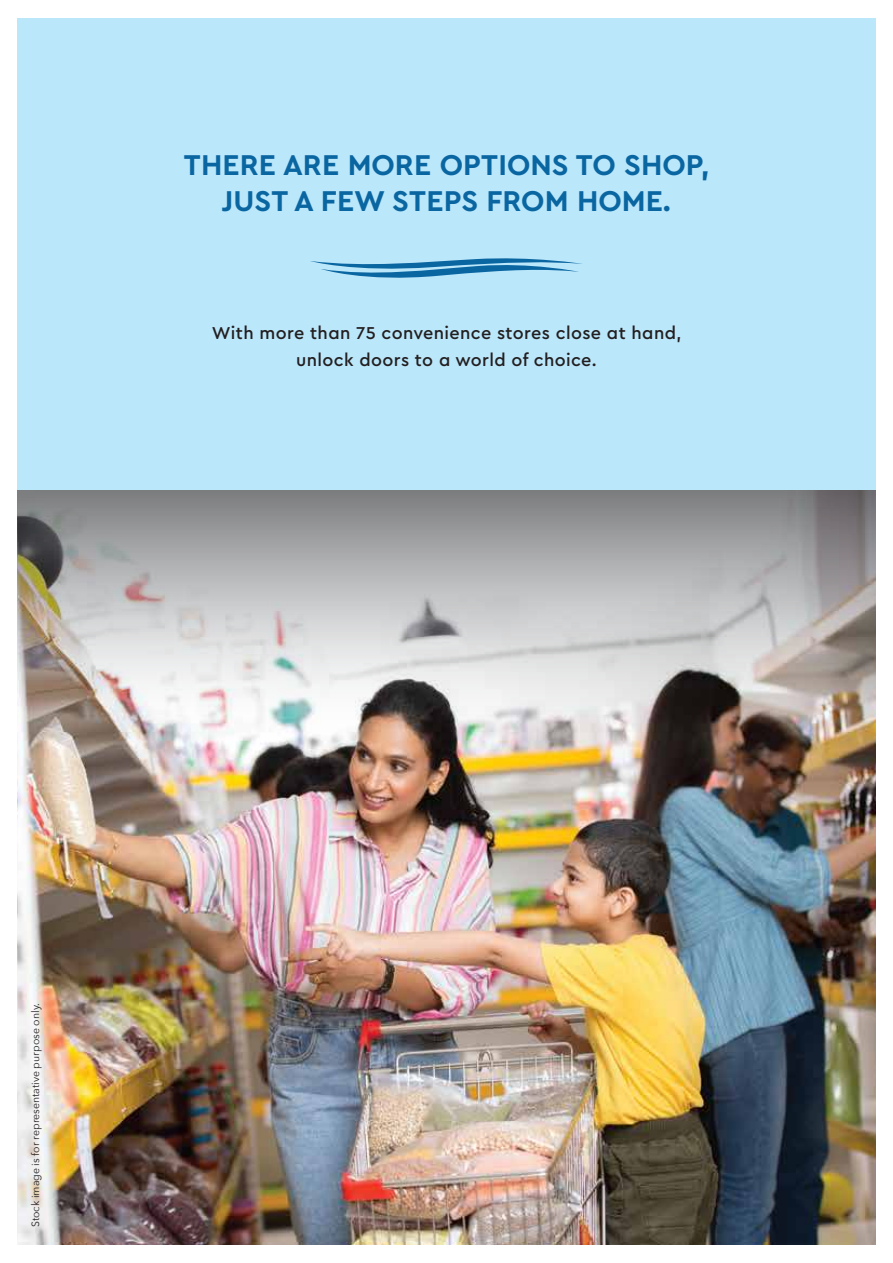
<style>
.page{position:relative;width:893px;height:1263px;background:#fff}
.page>*{position:absolute;margin:0;border:0;box-sizing:border-box;transform-origin:0 0}
.t1{font:700 30px/36px "Cera Godrej Interio";color:#0a66a1;text-align:center}
.t2{font:500 18px/26.4px "Cera Godrej Interio";letter-spacing:.02em;color:#231f20;text-align:center}
.t3{font:10.5px "Avenir Next";color:#231f20}
</style>
<div class="page">
<div style="left:17px;top:18px;width:859px;height:1226px;background:#bbe7fb"></div>
<img style="left:17px;top:760px;width:859px;height:484px">
<img style="left:17px;top:490px;width:859px;height:270px">
<svg style="left:310px;top:258px;width:272px;height:20px"></svg>
<h1 class="t1" style="left:184px;top:146px;width:527px">THERE ARE MORE OPTIONS TO SHOP,<br>JUST A FEW STEPS FROM HOME.</h1>
<p class="t2" style="left:212px;top:319px;width:471px">With more than 75 convenience stores close at hand, unlock doors to a world of choice.</p>
<p class="t3" style="left:29px;top:1227px;width:226px;rotate:-90deg">Stock image is for representative purpose only.</p>
</div>
